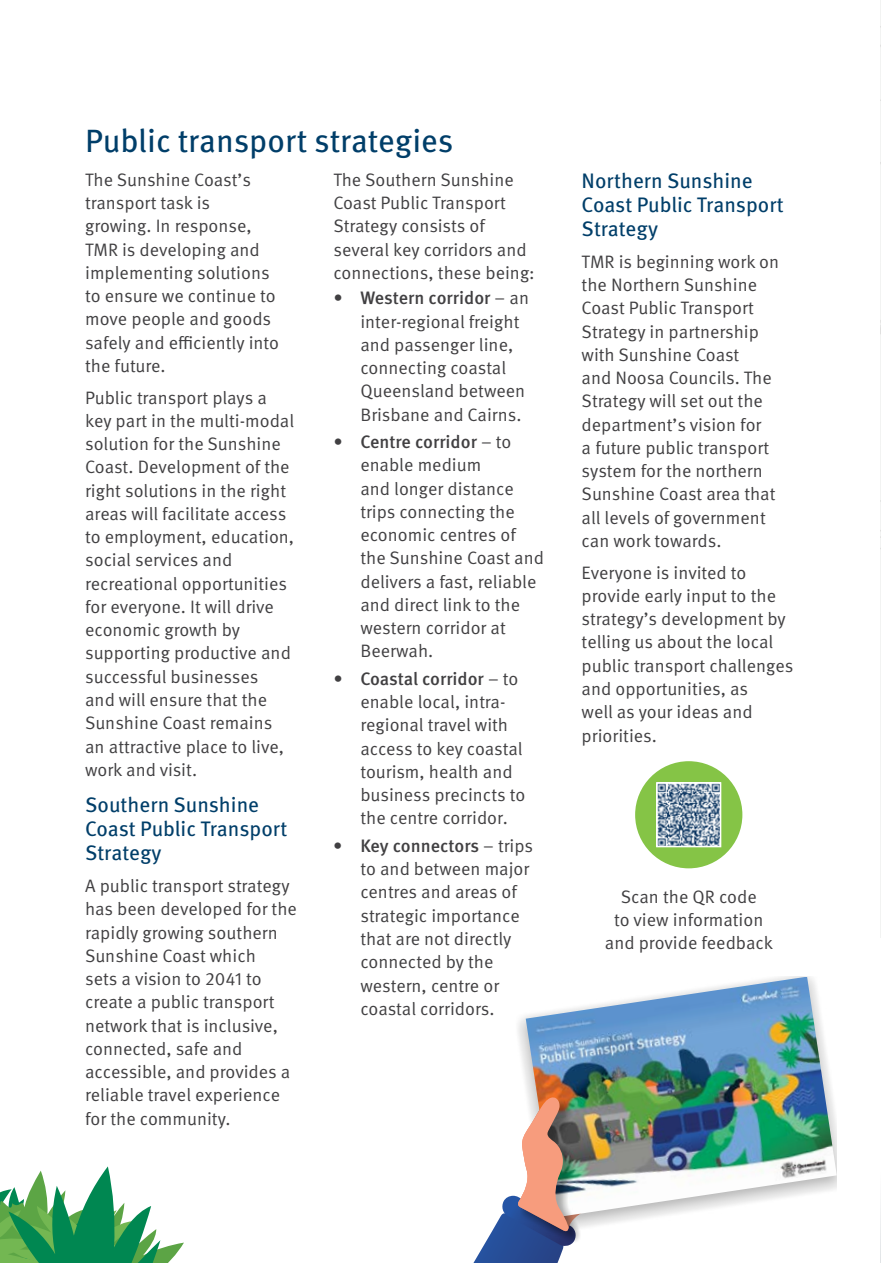
<style>
.page{position:relative;width:881px;height:1263px;background:#fff}
.page>*{position:absolute;margin:0;border:0;box-sizing:border-box;transform-origin:0 0}
.t1{font:32.25px "Meta Pro";letter-spacing:-.005em;color:#003e69}
.t2{font:21px/24px "Meta Pro";color:#003e69}
.t3{font:18px/23.2px "Meta Pro Norm";color:#414042}
.t4{font:500 18px "Meta Pro";color:#414042}
.s1{font-family:"Meta Pro Norm";font-weight:400}
.s2{font-weight:700}
</style>
<div class="page">
<svg style="left:880px;top:0;width:1px;height:937px"></svg>
<svg style="left:0;top:1166px;width:184px;height:97px"></svg>
<svg style="left:880px;top:1202px;width:1px;height:61px"></svg>
<svg style="left:518px;top:1017px;width:130px;height:207px"></svg>
<img style="left:525px;top:977px;width:311px;height:240px">
<img style="left:473px;top:1096px;width:133px;height:167px">
<div style="left:635px;top:761px;width:107px;height:107px;background:#85c446;border-radius:50%"></div>
<img style="left:659px;top:785px;width:59px;height:59px">
<div style="left:656px;top:782px;width:65px;height:65px;border:2px solid #fff"></div>
<h1 class="t1" style="left:85px;top:116px;width:369px">Public transport strategies</h1>
<p class="t3" style="left:85px;top:167px;width:195px">The Sunshine Coast’s transport task is growing. In response,<br>TMR is developing and implementing solutions to ensure we continue to move people and goods safely and efficiently into the future.</p>
<p class="t3" style="left:85px;top:385px;width:210px">Public transport plays a key part in the multi-modal solution for the Sunshine<br>Coast. Development of the right solutions in the right areas will facilitate access to employment, education, social services and recreational opportunities for everyone. It will drive economic growth by supporting productive and successful businesses<br>and will ensure that the<br>Sunshine Coast remains an attractive place to live, work and visit.</p>
<p class="t2" style="left:85px;top:792px;width:204px">Southern Sunshine<br>Coast Public Transport<br>Strategy</p>
<p class="t3" style="left:85px;top:873px;width:213px">A public transport strategy has been developed for the rapidly growing southern<br>Sunshine Coast which<br>sets a vision to 2041 to create a public transport network that is inclusive, connected, safe and accessible, and provides a reliable travel experience for the community.</p>
<p class="t3" style="left:333px;top:167px;width:203px">The Southern Sunshine<br>Coast Public Transport<br>Strategy consists of several key corridors and connections, these being:</p>
<p class="t4" style="left:333px;top:284px;width:197px"><span class="s1">•</span> Western corridor <span class="s1">– an</span></p>
<p class="t3" style="left:360px;top:308px;width:166px">inter-regional freight and passenger line, connecting coastal<br>Queensland between<br>Brisbane and Cairns.</p>
<p class="t4" style="left:333px;top:428px;width:179px"><span class="s1">•</span> Centre corridor <span class="s1">– to</span></p>
<p class="t3" style="left:360px;top:452px;width:185px">enable medium<br>and longer distance trips connecting the economic centres of the Sunshine Coast and delivers a fast, reliable and direct link to the western corridor at<br>Beerwah.</p>
<p class="t4" style="left:333px;top:665px;width:186px"><span class="s1">•</span> Coastal corridor <span class="s1">– to</span></p>
<p class="t3" style="left:360px;top:689px;width:166px">enable local, intra&shy;regional travel with access to key coastal tourism, health and business precincts to the centre corridor.</p>
<p class="t4" style="left:333px;top:832px;width:201px"><span class="s2">•</span> Key connectors <span class="s1">– trips</span></p>
<p class="t3" style="left:360px;top:856px;width:170px">to and between major centres and areas of strategic importance that are not directly connected by the western, centre or coastal corridors.</p>
<p class="t2" style="left:581px;top:167px;width:204px">Northern Sunshine<br>Coast Public Transport<br>Strategy</p>
<p class="t3" style="left:581px;top:249px;width:199px">TMR is beginning work on the Northern Sunshine<br>Coast Public Transport<br>Strategy in partnership with Sunshine Coast<br>and Noosa Councils. The<br>Strategy will set out the department’s vision for<br>a future public transport system for the northern<br>Sunshine Coast area that all levels of government can work towards.</p>
<p class="t3" style="left:581px;top:560px;width:213px">Everyone is invited to provide early input to the strategy’s development by telling us about the local public transport challenges and opportunities, as<br>well as your ideas and priorities.</p>
<p class="t3" style="left:604px;top:884px;width:170px;text-align:center">Scan the QR code<br>to view information and provide feedback</p>
</div>
